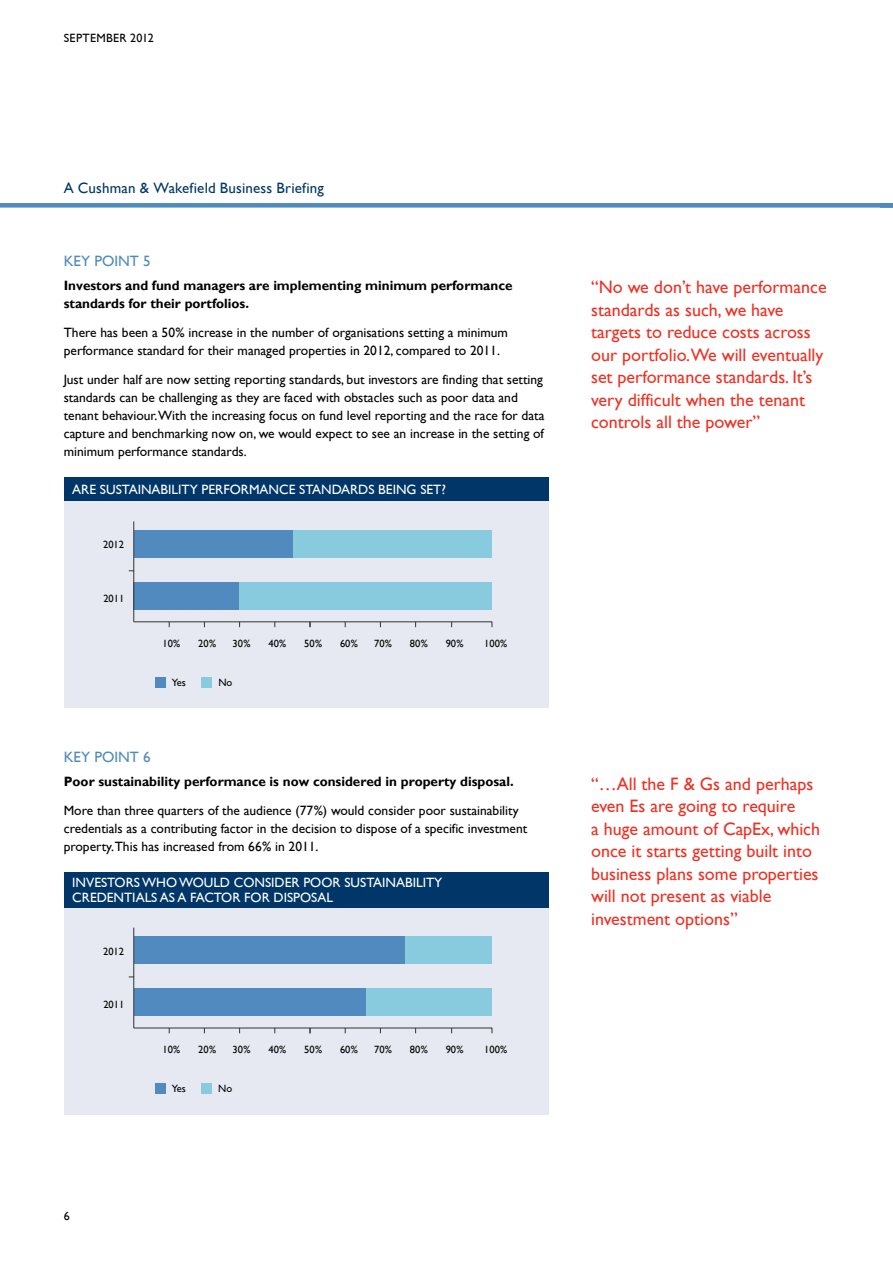
<style>
.page{position:relative;width:893px;height:1263px;background:#fff}
.page>*{position:absolute;margin:0;border:0;box-sizing:border-box;transform-origin:0 0}
.t1{font:18px/22.5px "Gill Sans";color:#ee3124}
.t2{font:15px "Gill Sans";letter-spacing:.01em;color:#003768}
.t3{font:15px "Gill Sans";color:#4f8abe}
.t4{font:13.5px/18px "Gill Sans";color:#000}
.t5{font:700 13.5px/18px "Gill Sans";color:#000}
.t6{font:13.5px "Gill Sans";color:#fff}
.t7{font:12px "Gill Sans";letter-spacing:.03em;color:#000}
.t8{font:10.5px "Gill Sans";color:#000}
</style>
<div class="page">
<div style="left:0;top:203px;width:893px;height:5px;background:#4f8abe"></div>
<div style="left:64px;top:477px;width:485px;height:25px;background:#003768"></div>
<div style="left:64px;top:502px;width:485px;height:206px;background:#e6e9f1"></div>
<div style="left:134px;top:582px;width:109px;height:28px;background:#508abe"></div>
<div style="left:239px;top:582px;width:253px;height:28px;background:#88cbdf"></div>
<div style="left:134px;top:530px;width:160px;height:27px;background:#508abe"></div>
<div style="left:293px;top:530px;width:199px;height:27px;background:#88cbdf"></div>
<hr style="left:133px;top:521px;width:1px;height:101px;background:#333">
<svg style="left:133px;top:621px;width:360px;height:7px"></svg>
<div style="left:155px;top:678px;width:10px;height:10px;background:#508abe"></div>
<div style="left:202px;top:677px;width:10px;height:11px;background:#88cbdf"></div>
<div style="left:64px;top:873px;width:485px;height:35px;background:#003768"></div>
<div style="left:64px;top:908px;width:485px;height:206px;background:#e6e9f1"></div>
<div style="left:134px;top:988px;width:233px;height:28px;background:#508abe"></div>
<div style="left:366px;top:988px;width:126px;height:28px;background:#88cbdf"></div>
<div style="left:134px;top:936px;width:273px;height:28px;background:#508abe"></div>
<div style="left:406px;top:936px;width:86px;height:28px;background:#88cbdf"></div>
<hr style="left:133px;top:927px;width:1px;height:101px;background:#333">
<svg style="left:133px;top:1027px;width:360px;height:7px"></svg>
<div style="left:155px;top:1084px;width:10px;height:10px;background:#508abe"></div>
<div style="left:202px;top:1083px;width:10px;height:10px;background:#88cbdf"></div>
<p class="t7" style="left:64px;top:31px;width:91px">SEPTEMBER 2012</p>
<p class="t2" style="left:64px;top:179px;width:261px">A Cushman &amp; Wakefield Business Briefing</p>
<p class="t3" style="left:64px;top:252px;width:88px">KEY POINT 5</p>
<p class="t5" style="left:64px;top:277px;width:450px">Investors and fund managers are implementing minimum performance standards for their portfolios.</p>
<p class="t4" style="left:64px;top:323px;width:446px">There has been a 50% increase in the number of organisations setting a minimum performance standard for their managed properties in 2012, compared to 2011.</p>
<p class="t4" style="left:64px;top:370px;width:482px">Just under half are now setting reporting standards, but investors are finding that setting standards can be challenging as they are faced with obstacles such as poor data and tenant behaviour.With the increasing focus on fund level reporting and the race for data capture and benchmarking now on, we would expect to see an increase in the setting of minimum performance standards.</p>
<p class="t6" style="left:72px;top:482px;width:9px">are</p>
<p class="t6" style="left:100px;top:482px;width:8px">sustainability</p>
<p class="t6" style="left:202px;top:482px;width:10px">performance</p>
<p class="t6" style="left:299px;top:482px;width:10px">standards</p>
<p class="t6" style="left:378px;top:482px;width:9px">being</p>
<p class="t6" style="left:420px;top:482px;width:27px">set ?</p>
<p class="t8" style="left:103px;top:538px;width:22px">2012</p>
<p class="t8" style="left:103px;top:592px;width:22px">2011</p>
<p class="t8" style="left:162px;top:638px;width:19px">10%</p>
<p class="t8" style="left:198px;top:638px;width:19px">20%</p>
<p class="t8" style="left:233px;top:638px;width:19px">30%</p>
<p class="t8" style="left:268px;top:638px;width:19px">40%</p>
<p class="t8" style="left:304px;top:638px;width:19px">50%</p>
<p class="t8" style="left:340px;top:638px;width:19px">60%</p>
<p class="t8" style="left:374px;top:638px;width:19px">70%</p>
<p class="t8" style="left:410px;top:638px;width:19px">80%</p>
<p class="t8" style="left:446px;top:638px;width:19px">90%</p>
<p class="t8" style="left:484px;top:638px;width:25px">100%</p>
<p class="t8" style="left:172px;top:676px;width:16px">Yes</p>
<p class="t8" style="left:218px;top:676px;width:15px">No</p>
<p class="t3" style="left:64px;top:748px;width:88px">KEY POINT 6</p>
<p class="t5" style="left:64px;top:773px;width:451px">Poor sustainability performance is now considered in property disposal.</p>
<p class="t4" style="left:64px;top:801px;width:465px">More than three quarters of the audience (77%) would consider poor sustainability credentials as a contributing factor in the decision to dispose of a specific investment property.This has increased from 66% in 2011.</p>
<p class="t6" style="left:72px;top:875px;width:9px">investors</p>
<p class="t6" style="left:142px;top:875px;width:13px">who</p>
<p class="t6" style="left:179px;top:875px;width:12px">would</p>
<p class="t6" style="left:234px;top:875px;width:10px">consider</p>
<p class="t6" style="left:303px;top:875px;width:11px">poor</p>
<p class="t6" style="left:344px;top:875px;width:8px">sustainability</p>
<p class="t6" style="left:72px;top:890px;width:9px">credentials</p>
<p class="t6" style="left:160px;top:890px;width:40px">as afactor</p>
<p class="t6" style="left:244px;top:890px;width:10px">for</p>
<p class="t6" style="left:274px;top:890px;width:9px">disposal</p>
<p class="t8" style="left:103px;top:946px;width:22px">2012</p>
<p class="t8" style="left:103px;top:998px;width:22px">2011</p>
<p class="t8" style="left:162px;top:1044px;width:19px">10%</p>
<p class="t8" style="left:198px;top:1044px;width:19px">20%</p>
<p class="t8" style="left:233px;top:1044px;width:19px">30%</p>
<p class="t8" style="left:268px;top:1044px;width:19px">40%</p>
<p class="t8" style="left:304px;top:1044px;width:19px">50%</p>
<p class="t8" style="left:340px;top:1044px;width:19px">60%</p>
<p class="t8" style="left:374px;top:1044px;width:19px">70%</p>
<p class="t8" style="left:410px;top:1044px;width:19px">80%</p>
<p class="t8" style="left:446px;top:1044px;width:19px">90%</p>
<p class="t8" style="left:484px;top:1044px;width:25px">100%</p>
<p class="t8" style="left:172px;top:1082px;width:16px">Yes</p>
<p class="t8" style="left:218px;top:1082px;width:15px">No</p>
<h1 class="t1" style="left:591px;top:276px;width:237px">“No we don’t have performance standards as such, we have targets to reduce costs across our portfolio.We will eventually set performance standards. It’s very difficult when the tenant controls all the power”</h1>
<h1 class="t1" style="left:591px;top:772px;width:231px">“…All the F &amp; Gs and perhaps even Es are going to require<br>a huge amount of CapEx, which once it starts getting built into business plans some properties will not present as viable investment options”</h1>
<p class="t7" style="left:64px;top:1209px;width:7px">6</p>
</div>
